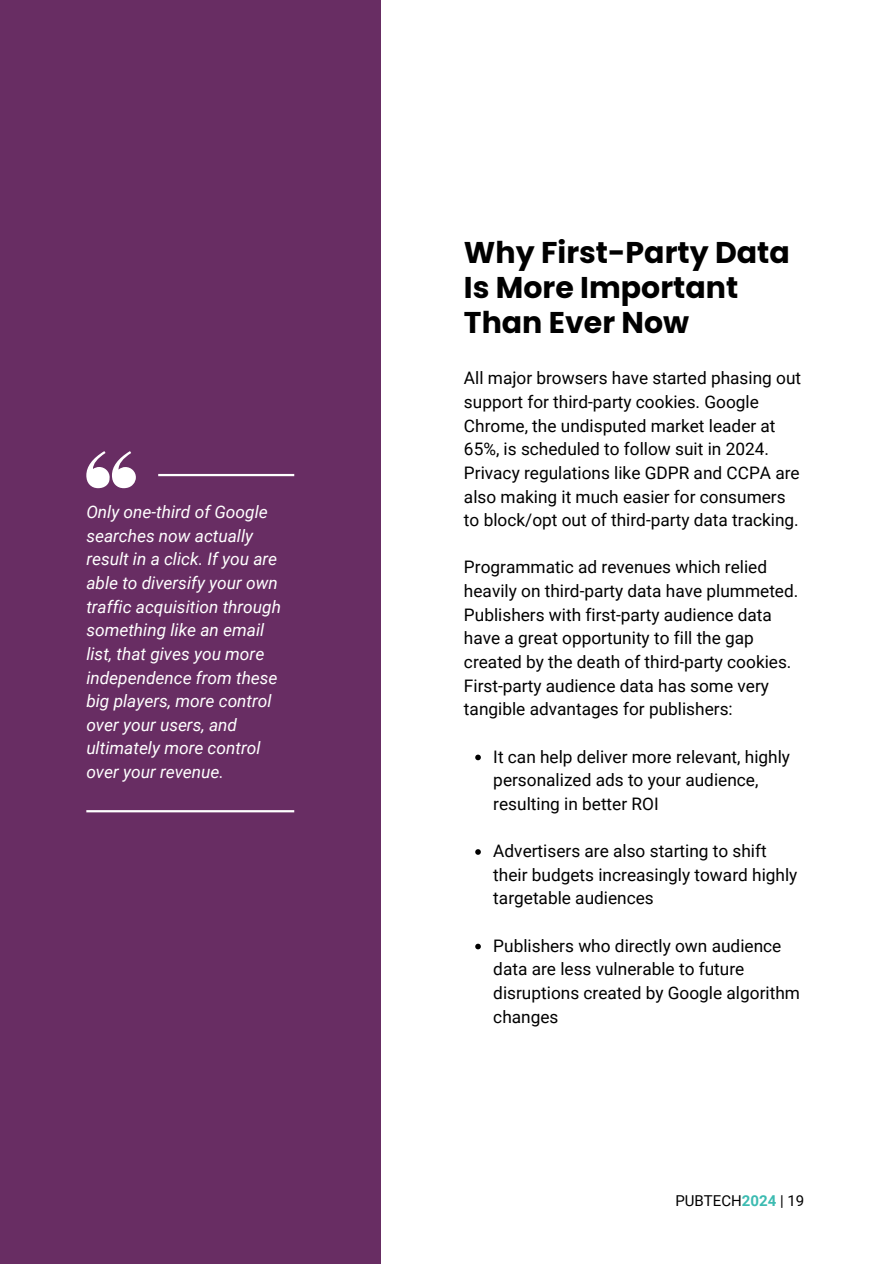
<style>
.page{position:relative;width:894px;height:1264px;background:#fff}
.page>*{position:absolute;margin:0;border:0;box-sizing:border-box;transform-origin:0 0}
.t1{font:700 30px/34.8px "Poppins";color:#000}
.t2{font:17.25px/23.7px "Roboto";color:#000}
.t3{font:italic 17.25px/23.7px "Roboto";color:#fff}
.t4{font:15px "Roboto";color:#000}
.s1{font-weight:700;color:#3cbbb1}
</style>
<div class="page">
<svg style="left:475px;top:754px;width:5px;height:6px"></svg>
<svg style="left:475px;top:849px;width:5px;height:5px"></svg>
<svg style="left:475px;top:943px;width:5px;height:6px"></svg>
<div style="left:0;top:0;width:380px;height:1263px;background:#682d63"></div>
<hr style="left:158px;top:474px;width:136px;height:2px;background:#fff">
<svg style="left:86px;top:451px;width:50px;height:37px"></svg>
<hr style="left:86px;top:810px;width:208px;height:2px;background:#fff">
<p class="t3" style="left:86px;top:500px;width:196px">Only one-third of Google searches now actually result in a click. If you are able to diversify your own traffic acquisition through something like an email list, that gives you more independence from these big players, more control over your users, and ultimately more control over your revenue.</p>
<p class="t1" style="left:464px;top:235px;width:327px">Why First-Party Data<br>Is More Important<br>Than Ever Now</p>
<p class="t2" style="left:464px;top:366px;width:338px">All major browsers have started phasing out support for third-party cookies. Google Chrome, the undisputed market leader at 65%, is scheduled to follow suit in 2024.<br>Privacy regulations like GDPR and CCPA are also making it much easier for consumers to block/opt out of third-party data tracking.</p>
<h2 class="t2" style="left:464px;top:555px;width:336px">Programmatic ad revenues which relied heavily on third-party data have plummeted.<br>Publishers with first-party audience data have a great opportunity to fill the gap created by the death of third-party cookies.<br>First-party audience data has some very tangible advantages for publishers:</h2>
<p class="t2" style="left:493px;top:744px;width:298px">It can help deliver more relevant, highly personalized ads to your audience, resulting in better ROI</p>
<h1 class="t2" style="left:493px;top:839px;width:305px">Advertisers are also starting to shift their budgets increasingly toward highly targetable audiences</h1>
<h2 class="t2" style="left:493px;top:933px;width:308px">Publishers who directly own audience data are less vulnerable to future disruptions created by Google algorithm changes</h2>
<h2 class="t4" style="left:675px;top:1191px;width:130px">PUBTECH<span class="s1">2024</span> | 19</h2>
</div>
